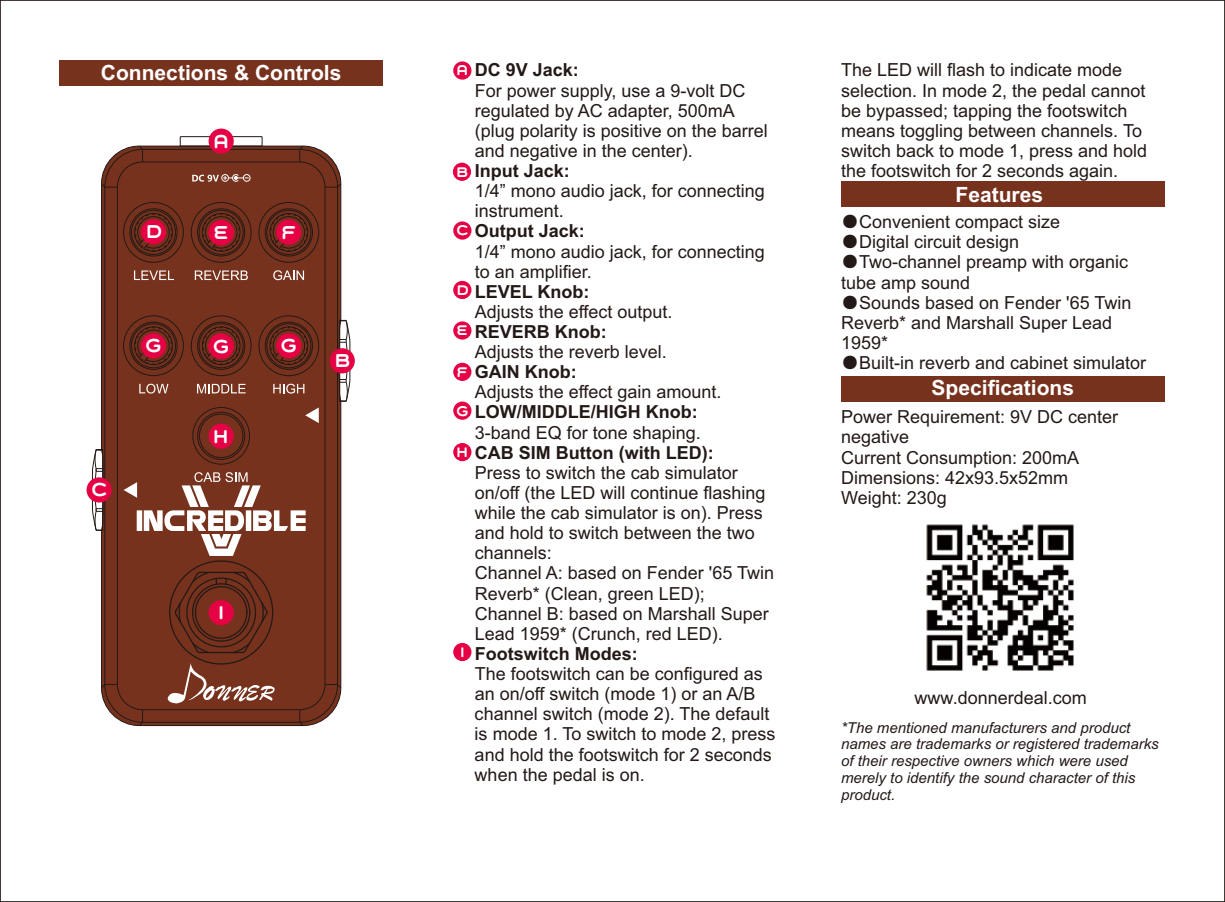
<style>
.page{position:relative;width:1225px;height:902px;background:#fff}
.page>*{position:absolute;margin:0;border:0;box-sizing:border-box;transform-origin:0 0}
.t1{font:24px "Grover Caps";color:#fff}
.t2{font:700 21px "Arial";color:#fff}
.t3{font:18px/20.1px "Arial";color:#231916}
.t4{font:700 18px "Arial";color:#231916}
.t5{font:18px "Grover Caps";color:#fff}
.t6{font:italic 15px/16.8px "Arial";color:#231916}
.s1{font-family:"Grover Caps";font-weight:400;color:#fff}
.s2{font-family:"Sim Sun"}
</style>
<div class="page">
<svg style="left:101px;top:188px;width:241px;height:538px;background:#73311d"></svg>
<hr style="left:180px;top:136px;width:82px;height:1px;background:#231916">
<hr style="left:143px;top:721px;width:157px;height:1px;background:#231916">
<hr style="left:104px;top:187px;width:1px;height:497px;background:#231916">
<hr style="left:337px;top:187px;width:1px;height:497px;background:#231916">
<hr style="left:143px;top:709px;width:157px;height:1px;background:#231916">
<svg style="left:101px;top:683px;width:43px;height:43px"></svg>
<hr style="left:117px;top:187px;width:1px;height:497px;background:#231916">
<hr style="left:324px;top:187px;width:1px;height:497px;background:#231916">
<svg style="left:298px;top:683px;width:44px;height:43px"></svg>
<svg style="left:339px;top:319px;width:12px;height:83px"></svg>
<div style="left:129px;top:208px;width:49px;height:48px;border:1px solid #231916;border-radius:50%"></div>
<div style="left:131px;top:210px;width:45px;height:45px;border:1px solid #231916;border-radius:50%"></div>
<div style="left:123px;top:202px;width:61px;height:61px;border:1px solid #231916;border-radius:50%"></div>
<svg style="left:134px;top:212px;width:50px;height:40px;background:#5f291a"></svg>
<div style="left:197px;top:208px;width:48px;height:48px;border:1px solid #231916;border-radius:50%"></div>
<div style="left:199px;top:210px;width:45px;height:45px;border:1px solid #231916;border-radius:50%"></div>
<svg style="left:201px;top:212px;width:40px;height:40px"></svg>
<div style="left:191px;top:202px;width:60px;height:61px;border:1px solid #231916;border-radius:50%"></div>
<div style="left:265px;top:208px;width:48px;height:48px;border:1px solid #231916;border-radius:50%"></div>
<div style="left:266px;top:210px;width:45px;height:45px;border:1px solid #231916;border-radius:50%"></div>
<svg style="left:269px;top:212px;width:40px;height:40px"></svg>
<div style="left:258px;top:202px;width:61px;height:61px;border:1px solid #231916;border-radius:50%"></div>
<div style="left:129px;top:321px;width:49px;height:49px;border:1px solid #231916;border-radius:50%"></div>
<div style="left:131px;top:323px;width:45px;height:45px;border:1px solid #231916;border-radius:50%"></div>
<div style="left:123px;top:315px;width:61px;height:61px;border:1px solid #231916;border-radius:50%"></div>
<svg style="left:134px;top:326px;width:50px;height:39px"></svg>
<div style="left:197px;top:321px;width:48px;height:49px;border:1px solid #231916;border-radius:50%"></div>
<div style="left:199px;top:323px;width:45px;height:45px;border:1px solid #231916;border-radius:50%"></div>
<svg style="left:201px;top:326px;width:40px;height:39px"></svg>
<div style="left:191px;top:315px;width:60px;height:61px;border:1px solid #231916;border-radius:50%"></div>
<div style="left:265px;top:321px;width:48px;height:49px;border:1px solid #231916;border-radius:50%"></div>
<div style="left:266px;top:323px;width:45px;height:45px;border:1px solid #231916;border-radius:50%"></div>
<svg style="left:269px;top:326px;width:40px;height:39px"></svg>
<div style="left:258px;top:315px;width:61px;height:61px;border:1px solid #231916;border-radius:50%"></div>
<div style="left:197px;top:411px;width:48px;height:49px;border:1px solid #231916;border-radius:50%"></div>
<div style="left:199px;top:413px;width:44px;height:45px;border:1px solid #231916;border-radius:50%"></div>
<div style="left:192px;top:407px;width:58px;height:57px;border:1px solid #231916;border-radius:50%"></div>
<svg style="left:139px;top:383px;width:29px;height:10px"></svg>
<svg style="left:197px;top:384px;width:49px;height:9px"></svg>
<svg style="left:273px;top:383px;width:31px;height:10px"></svg>
<svg style="left:134px;top:270px;width:40px;height:10px"></svg>
<svg style="left:273px;top:270px;width:31px;height:10px"></svg>
<svg style="left:195px;top:270px;width:53px;height:10px"></svg>
<svg style="left:305px;top:407px;width:14px;height:16px"></svg>
<svg style="left:101px;top:137px;width:241px;height:51px"></svg>
<svg style="left:91px;top:448px;width:215px;height:108px"></svg>
<svg style="left:167px;top:663px;width:111px;height:40px;background:#8e5544"></svg>
<div style="left:60px;top:60px;width:323px;height:26px;background:#77321d"></div>
<div style="left:841px;top:182px;width:323px;height:25px;background:#77321d"></div>
<div style="left:453px;top:61px;width:18px;height:19px;background:#e60044;border-radius:50%"></div>
<div style="left:453px;top:163px;width:18px;height:18px;background:#e60044;border-radius:50%"></div>
<div style="left:453px;top:221px;width:18px;height:19px;background:#e60044;border-radius:50%"></div>
<div style="left:453px;top:281px;width:18px;height:18px;background:#e60044;border-radius:50%"></div>
<div style="left:453px;top:321px;width:18px;height:18px;background:#e60044;border-radius:50%"></div>
<div style="left:841px;top:376px;width:323px;height:25px;background:#77321d"></div>
<div style="left:209px;top:128px;width:25px;height:26px;background:#e60044;border-radius:50%"></div>
<div style="left:87px;top:477px;width:25px;height:25px;background:#e60044;border-radius:50%"></div>
<div style="left:330px;top:348px;width:25px;height:25px;background:#e60044;border-radius:50%"></div>
<img style="left:926px;top:524px;width:148px;height:147px">
<div style="left:453px;top:363px;width:18px;height:18px;background:#e60044;border-radius:50%"></div>
<div style="left:209px;top:220px;width:25px;height:25px;background:#e60044;border-radius:50%"></div>
<div style="left:453px;top:401px;width:18px;height:19px;background:#e60044;border-radius:50%"></div>
<div style="left:209px;top:423px;width:25px;height:25px;background:#e60044;border-radius:50%"></div>
<div style="left:209px;top:333px;width:25px;height:26px;background:#e60044;border-radius:50%"></div>
<div style="left:453px;top:443px;width:18px;height:18px;background:#e60044;border-radius:50%"></div>
<div style="left:453px;top:642px;width:18px;height:19px;background:#e60044;border-radius:50%"></div>
<div style="left:141px;top:219px;width:25px;height:25px;background:#e60044;border-radius:50%"></div>
<div style="left:276px;top:219px;width:25px;height:26px;background:#e60044;border-radius:50%"></div>
<div style="left:141px;top:333px;width:25px;height:25px;background:#e60044;border-radius:50%"></div>
<div style="left:276px;top:333px;width:25px;height:25px;background:#e60044;border-radius:50%"></div>
<svg style="left:174px;top:570px;width:94px;height:84px;background:#6f2a1e"></svg>
<p class="t2" style="left:101px;top:65px;width:242px">Connections &amp; Controls</p>
<h1 class="t1" style="left:212px;top:125px;width:19px">a</h1>
<h1 class="t1" style="left:90px;top:474px;width:19px">c</h1>
<h1 class="t1" style="left:145px;top:216px;width:20px">d</h1>
<h1 class="t1" style="left:280px;top:216px;width:18px">f</h1>
<h1 class="t1" style="left:212px;top:217px;width:18px">f</h1>
<h1 class="t1" style="left:212px;top:217px;width:18px">e</h1>
<h1 class="t1" style="left:212px;top:217px;width:20px">d</h1>
<h1 class="t1" style="left:144px;top:330px;width:20px">g</h1>
<h1 class="t1" style="left:280px;top:330px;width:20px">g</h1>
<h1 class="t1" style="left:212px;top:330px;width:20px">g</h1>
<h1 class="t1" style="left:212px;top:420px;width:19px">h</h1>
<h1 class="t1" style="left:333px;top:345px;width:20px">b</h1>
<h1 class="t1" style="left:217px;top:596px;width:10px">i</h1>
<p class="t4" style="left:456px;top:63px;width:124px"><span class="s1">a</span> DC 9V Jack:</p>
<p class="t3" style="left:475px;top:82px;width:295px">For power supply, use a 9-volt DC regulated by AC adapter, 500mA (plug polarity is positive on the barrel and negative in the center).</p>
<p class="t3" style="left:475px;top:182px;width:292px">1/4” mono audio jack, for connecting instrument.</p>
<p class="t4" style="left:475px;top:224px;width:112px">Output Jack:</p>
<p class="t3" style="left:475px;top:243px;width:292px">1/4” mono audio jack, for connecting to an amplifier.</p>
<p class="t4" style="left:475px;top:284px;width:116px">LEVEL Knob:</p>
<p class="t3" style="left:475px;top:303px;width:199px">Adjusts the effect output.</p>
<p class="t4" style="left:475px;top:325px;width:133px">REVERB Knob:</p>
<p class="t3" style="left:475px;top:343px;width:194px">Adjusts the reverb level.</p>
<p class="t3" style="left:475px;top:383px;width:248px">Adjusts the effect gain amount.</p>
<p class="t4" style="left:475px;top:405px;width:224px">LOW/MIDDLE/HIGH Knob:</p>
<p class="t3" style="left:475px;top:424px;width:228px">3-band EQ for tone shaping.</p>
<p class="t4" style="left:475px;top:445px;width:240px">CAB SIM Button (with LED):</p>
<p class="t3" style="left:474px;top:464px;width:301px">Press to switch the cab simulator on/off (the LED will continue flashing while the cab simulator is on). Press and hold to switch between the two channels:<br>Channel A: based on Fender '65 Twin<br>Reverb* (Clean, green LED);<br>Channel B: based on Marshall Super<br>Lead 1959* (Crunch, red LED).</p>
<p class="t4" style="left:474px;top:646px;width:165px">Footswitch Modes:</p>
<p class="t3" style="left:474px;top:665px;width:302px">The footswitch can be configured as an on/off switch (mode 1) or an A/B channel switch (mode 2). The default is mode 1. To switch to mode 2, press and hold the footswitch for 2 seconds when the pedal is on.</p>
<p class="t4" style="left:455px;top:164px;width:116px"><span class="s1">b</span> Input Jack:</p>
<p class="t5" style="left:456px;top:219px;width:15px">c</p>
<p class="t5" style="left:456px;top:278px;width:15px">d</p>
<p class="t5" style="left:456px;top:318px;width:14px">e</p>
<p class="t4" style="left:456px;top:365px;width:122px"><span class="s1">f</span> GAIN Knob:</p>
<p class="t5" style="left:455px;top:399px;width:15px">g</p>
<p class="t5" style="left:455px;top:440px;width:15px">h</p>
<p class="t5" style="left:459px;top:640px;width:8px">i</p>
<p class="t3" style="left:841px;top:62px;width:308px">The LED will flash to indicate mode selection. In mode 2, the pedal cannot be bypassed; tapping the footswitch means toggling between channels. To switch back to mode 1, press and hold the footswitch for 2 seconds again.</p>
<p class="t2" style="left:955px;top:186px;width:89px">Features</p>
<p class="t3" style="left:841px;top:213px;width:221px"><span class="s2">●</span>Convenient compact size</p>
<p class="t3" style="left:841px;top:233px;width:180px"><span class="s2">●</span>Digital circuit design</p>
<p class="t3" style="left:841px;top:254px;width:289px"><span class="s2">●</span>Two-channel preamp with organic tube amp sound</p>
<p class="t3" style="left:841px;top:294px;width:292px"><span class="s2">●</span>Sounds based on Fender '65 Twin<br>Reverb* and Marshall Super Lead<br>1959*</p>
<p class="t3" style="left:841px;top:354px;width:307px"><span class="s2">●</span>Built-in reverb and cabinet simulator</p>
<p class="t2" style="left:931px;top:379px;width:144px">Specifications</p>
<p class="t3" style="left:841px;top:408px;width:279px">Power Requirement: 9V DC center negative<br>Current Consumption: 200mA<br>Dimensions: 42x93.5x52mm<br>Weight: 230g</p>
<p class="t3" style="left:914px;top:689px;width:174px">www.donnerdeal.com</p>
<p class="t6" style="left:841px;top:720px;width:319px">*The mentioned manufacturers and product names are trademarks or registered trademarks of their respective owners which were used merely to identify the sound character of this product.</p>
</div>
